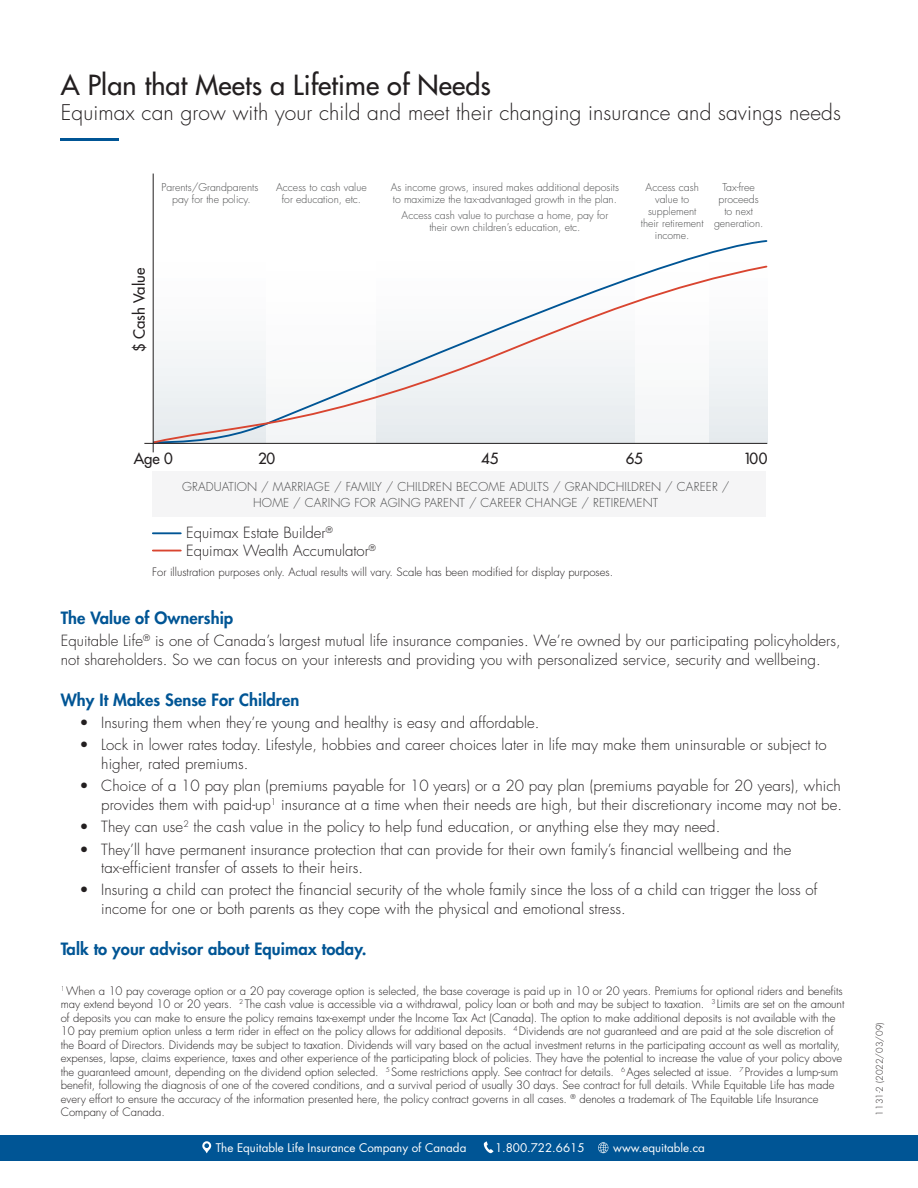
<style>
.page{position:relative;width:918px;height:1188px;background:#fff}
.page>*{position:absolute;margin:0;border:0;box-sizing:border-box;transform-origin:0 0}
.t1{font:500 27px "Futura Std";letter-spacing:.005em;color:#231f20}
.t2{font:300 21px "Futura Std";letter-spacing:.005em;color:#231f20}
.t3{font:800 16.5px "Futura Std";letter-spacing:.005em;color:#005595}
.t4{font:300 15px/18.8px "Futura Std";letter-spacing:.005em;color:#231f20}
.t5{font:500 15px "Futura Std";letter-spacing:-.01em;color:#231f20}
.t6{font:300 12px/16.5px "Futura Std";letter-spacing:.01em;color:#4b4c4d;text-align:center}
.t7{font:11.7px "Futura Std";color:#fff}
.t8{font:300 11.25px/13.5px "Futura Std";color:#231f20}
.t9{font:300 10.5px/12px "Futura Std";color:#4b4c4d;text-align:center}
.t10{font:300 9px "Futura Std";color:#231f20}
</style>
<div class="page">
<div style="left:153px;top:472px;width:613px;height:45px;background:#f5f5f6"></div>
<svg style="left:153px;top:550px;width:28px;height:1px"></svg>
<hr style="left:153px;top:532px;width:28px;height:2px;background:#005595">
<svg style="left:152px;top:264px;width:616px;height:181px"></svg>
<hr style="left:153px;top:174px;width:1px;height:278px;background:#221f1f">
<hr style="left:144px;top:443px;width:623px;height:1px;background:#221f1f">
<hr style="left:61px;top:138px;width:58px;height:3px;background:#005595">
<div style="left:0;top:1135px;width:918px;height:26px;background:#005595"></div>
<svg style="left:484px;top:1141px;width:9px;height:12px"></svg>
<svg style="left:202px;top:1141px;width:9px;height:12px"></svg>
<svg style="left:598px;top:1142px;width:10px;height:11px"></svg>
<h1 class="t1" style="left:61px;top:68px;width:432px">A Plan that Meets a Lifetime of Needs</h1>
<h2 class="t2" style="left:61px;top:100px;width:782px">Equimax can grow with your child and meet their changing insurance and savings needs</h2>
<h3 class="t5" style="left:130px;top:352px;width:85px;rotate:-90deg">$ Cash Value</h3>
<p class="t9" style="left:161px;top:181px;width:98px">Parents/Grandparents pay for the policy.</p>
<p class="t9" style="left:714px;top:181px;width:51px">Tax-free proceeds to next generation.</p>
<p class="t9" style="left:391px;top:181px;width:230px;text-align:left">As income grows, insured makes additional deposits to maximize the tax-advantaged growth in the plan.</p>
<p class="t9" style="left:402px;top:210px;width:208px">Access cash value to purchase a home, pay for their own children’s education, etc.</p>
<p class="t9" style="left:641px;top:181px;width:64px">Access cash value to supplement their retirement income.</p>
<p class="t9" style="left:276px;top:181px;width:92px">Access to cash value for education, etc.</p>
<h3 class="t5" style="left:134px;top:449px;width:41px">Age 0</h3>
<h3 class="t5" style="left:258px;top:449px;width:19px">20</h3>
<h3 class="t5" style="left:481px;top:449px;width:19px">45</h3>
<h3 class="t5" style="left:626px;top:449px;width:19px">65</h3>
<h3 class="t5" style="left:744px;top:449px;width:25px">100</h3>
<p class="t6" style="left:182px;top:479px;width:549px">GRADUATION / MARRIAGE / FAMILY / CHILDREN BECOME ADULTS / GRANDCHILDREN / CAREER /<br>HOME / CARING FOR AGING PARENT / CAREER CHANGE / RETIREMENT</p>
<h3 class="t4" style="left:186px;top:524px;width:191px;line-height:18px">Equimax Estate Builder<sup>®<br></sup>Equimax Wealth Accumulator<sup>®</sup></h3>
<p class="t8" style="left:152px;top:565px;width:462px">For illustration purposes only. Actual results will vary. Scale has been modified for display purposes.</p>
<h3 class="t3" style="left:61px;top:608px;width:174px">The Value of Ownership</h3>
<p class="t4" style="left:61px;top:632px;width:782px">Equitable Life<sup>®</sup> is one of Canada’s largest mutual life insurance companies. We’re owned by our participating policyholders, not shareholders. So we can focus on your interests and providing you with personalized service, security and wellbeing.</p>
<h3 class="t3" style="left:61px;top:689px;width:240px">Why It Makes Sense For Children</h3>
<h3 class="t4" style="left:80px;top:714px;width:461px">• Insuring them when they’re young and healthy is easy and affordable.</h3>
<h3 class="t4" style="left:101px;top:736px;width:727px;text-indent:-22px">• Lock in lower rates today. Lifestyle, hobbies and career choices later in life may make them uninsurable or subject to higher, rated premiums.</h3>
<h3 class="t4" style="left:80px;top:777px;width:764px;text-align:right">• Choice of a 10 pay plan (premiums payable for 10 years) or a 20 pay plan (premiums payable for 20 years), which provides them with paid-up<sup>1</sup> insurance at a time when their needs are high, but their discretionary income may not be.</h3>
<h3 class="t4" style="left:80px;top:818px;width:642px">• They can use<sup>2</sup> the cash value in the policy to help fund education, or anything else they may need.</h3>
<h3 class="t4" style="left:101px;top:840px;width:692px;text-indent:-22px">• They’ll have permanent insurance protection that can provide for their own family’s financial wellbeing and the tax-efficient transfer of assets to their heirs.</h3>
<h3 class="t4" style="left:101px;top:881px;width:718px;text-indent:-22px">• Insuring a child can protect the financial security of the whole family since the loss of a child can trigger the loss of income for one or both parents as they cope with the physical and emotional stress.</h3>
<h3 class="t3" style="left:61px;top:939px;width:307px">Talk to your advisor about Equimax today.</h3>
<p class="t8" style="left:61px;top:984px;width:785px"><sup>1</sup> When a 10 pay coverage option or a 20 pay coverage option is selected, the base coverage is paid up in 10 or 20 years. Premiums for optional riders and benefits may extend beyond 10 or 20 years. <sup>2</sup> The cash value is accessible via a withdrawal, policy loan or both and may be subject to taxation. <sup>3</sup> Limits are set on the amount of deposits you can make to ensure the policy remains tax-exempt under the Income Tax Act (Canada). The option to make additional deposits is not available with the 10 pay premium option unless a term rider in effect on the policy allows for additional deposits. <sup>4</sup> Dividends are not guaranteed and are paid at the sole discretion of the Board of Directors. Dividends may be subject to taxation. Dividends will vary based on the actual investment returns in the participating account as well as mortality, expenses, lapse, claims experience, taxes and other experience of the participating block of policies. They have the potential to increase the value of your policy above the guaranteed amount, depending on the dividend option selected. <sup>5</sup> Some restrictions apply. See contract for details. <sup>6</sup> Ages selected at issue. <sup>7</sup> Provides a lump-sum benefit, following the diagnosis of one of the covered conditions, and a survival period of usually 30 days. See contract for full details. While Equitable Life has made every effort to ensure the accuracy of the information presented here, the policy contract governs in all cases. <sup>®</sup> denotes a trademark of The Equitable Life Insurance Company of Canada.</p>
<p class="t7" style="left:216px;top:1140px;width:252px">The Equitable Life Insurance Company of Canada</p>
<p class="t7" style="left:495px;top:1140px;width:91px">1.800.722.6615</p>
<p class="t7" style="left:613px;top:1140px;width:93px">www.equitable.ca</p>
<p class="t10" style="left:874px;top:1116px;width:94px;rotate:-90deg">1131-2 (2022/03/09)</p>
</div>
